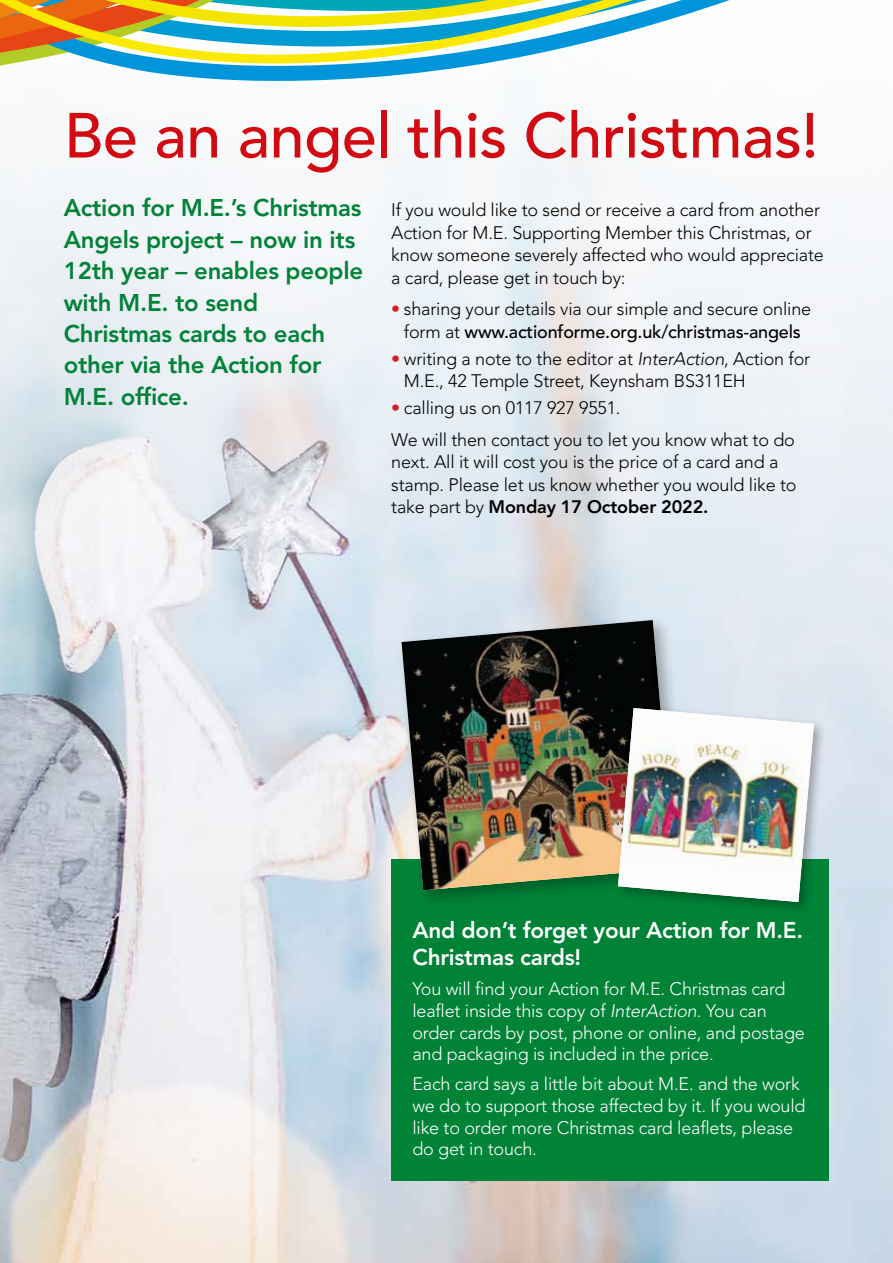
<style>
.page{position:relative;width:893px;height:1263px;background:#fff}
.page>*{position:absolute;margin:0;border:0;box-sizing:border-box;transform-origin:0 0}
.t1{font:500 63px "Avenir LT Pro";letter-spacing:-.01em;color:#d20a11}
.t2{font:800 24px/31.5px "Avenir LT Pro";letter-spacing:-.01em;color:#008237}
.t3{font:800 22.5px/27px "Avenir LT Pro";letter-spacing:-.01em;color:#fff}
.t4{font:300 18px/22.5px "Avenir LT Pro";letter-spacing:-.01em;color:#000}
.t5{font:300 18px/21.6px "Avenir LT Pro";letter-spacing:-.01em;color:#fff}
.s1{color:#d81a22}
.s2{font-weight:500}
.s3{font-style:italic}
.s4{font-weight:800}
</style>
<div class="page">
<img style="left:0;top:106px;width:893px;height:1157px">
<div style="left:391px;top:860px;width:438px;height:321px;background:#008237"></div>
<svg style="left:0;top:0;width:730px;height:106px"></svg>
<div style="left:396px;top:615px;width:296px;height:293px;background:#000;opacity:.3"></div>
<img style="left:401px;top:620px;width:273px;height:270px">
<div style="left:614px;top:704px;width:213px;height:210px;background:#000;opacity:.3"></div>
<img style="left:618px;top:708px;width:196px;height:194px">
<h1 class="t1" style="left:64px;top:98px;width:756px">Be an angel this Christmas!</h1>
<p class="t4" style="left:391px;top:199px;width:434px">If you would like to send or receive a card from another Action for M.E. Supporting Member this Christmas, or know someone severely affected who would appreciate a card, please get in touch by:</p>
<p class="t4" style="left:391px;top:298px;width:421px;text-align:center"><span class="s1">•</span> sharing your details via our simple and secure online form at <span class="s2">www.actionforme.org.uk/christmas-angels</span></p>
<p class="t4" style="left:404px;top:347px;width:408px;text-indent:-13px"><span class="s1">•</span> writing a note to the editor at <span class="s3">InterAction</span>, Action for<br>M.E., 42 Temple Street, Keynsham BS311EH</p>
<p class="t4" style="left:391px;top:392px;width:405px;line-height:31.5px"><span class="s1">•</span> calling us on 0117 927 9551.<br>We will then contact you to let you know what to do</p>
<p class="t4" style="left:391px;top:451px;width:407px">next. All it will cost you is the price of a card and a stamp. Please let us know whether you would like to take part by <span class="s4">Monday 17 October 2022.</span></p>
<h2 class="t2" style="left:64px;top:192px;width:301px">Action for M.E.’s Christmas<br>Angels project – now in its<br>12th year – enables people with M.E. to send<br>Christmas cards to each other via the Action for<br>M.E. office.</h2>
<p class="t3" style="left:412px;top:917px;width:392px">And don’t forget your Action for M.E.<br>Christmas cards!</p>
<p class="t5" style="left:412px;top:978px;width:394px">You will find your Action for M.E. Christmas card leaflet inside this copy of <span class="s3">InterAction</span>. You can order cards by post, phone or online, and postage and packaging is included in the price.</p>
<p class="t5" style="left:412px;top:1073px;width:394px">Each card says a little bit about M.E. and the work we do to support those affected by it. If you would like to order more Christmas card leaflets, please do get in touch.</p>
</div>
